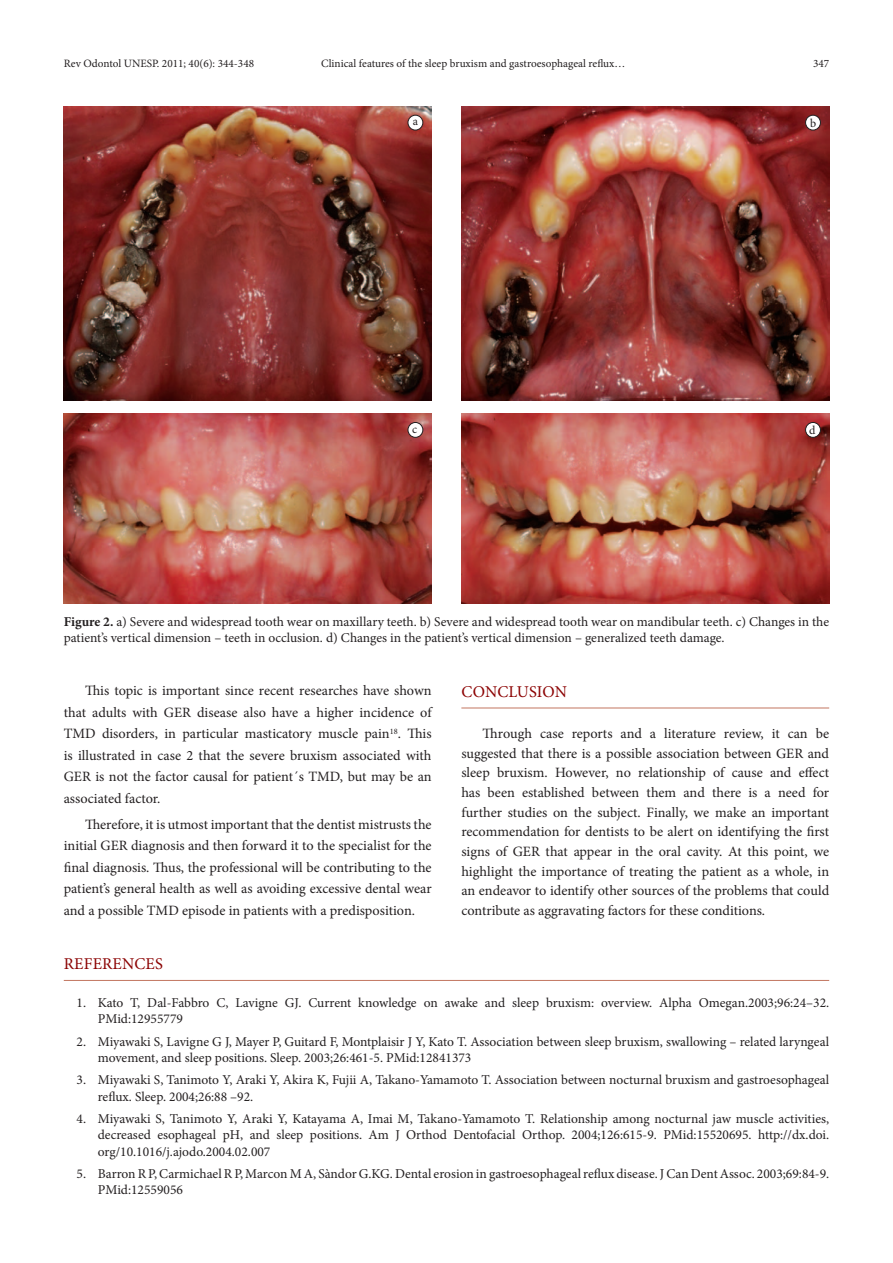
<style>
.page{position:relative;width:893px;height:1263px;background:#fff}
.page>*{position:absolute;margin:0;border:0;box-sizing:border-box;transform-origin:0 0}
.t1{font:16.5px "Minion Pro";letter-spacing:.01em;color:#8b0202}
.t2{font:14.25px/21.6px "Minion Pro";color:#231f20;text-align:justify}
.t3{font:13.5px/16.2px "Minion Pro";color:#231f20}
.t4{font:12px "Minion Pro";color:#231f20}
.t5{font:11.25px "Minion Pro";color:#231f20}
.s1{font-weight:700}
</style>
<div class="page">
<img style="left:64px;top:106px;width:368px;height:295px">
<div style="left:408px;top:115px;width:15px;height:15px;background:#fff;border-radius:50%"></div>
<div style="left:408px;top:115px;width:15px;height:15px;border:1px solid #231f20;border-radius:50%"></div>
<img style="left:461px;top:106px;width:368px;height:295px">
<div style="left:805px;top:115px;width:15px;height:15px;background:#fff;border-radius:50%"></div>
<div style="left:805px;top:115px;width:16px;height:15px;border:1px solid #231f20;border-radius:50%"></div>
<img style="left:64px;top:414px;width:368px;height:190px">
<div style="left:408px;top:422px;width:15px;height:15px;background:#fff;border-radius:50%"></div>
<div style="left:408px;top:422px;width:15px;height:16px;border:1px solid #231f20;border-radius:50%"></div>
<img style="left:461px;top:414px;width:368px;height:190px">
<div style="left:805px;top:422px;width:15px;height:15px;background:#fff;border-radius:50%"></div>
<div style="left:805px;top:422px;width:16px;height:16px;border:1px solid #231f20;border-radius:50%"></div>
<hr style="left:461px;top:708px;width:368px;height:1px;background:#c27660">
<hr style="left:64px;top:980px;width:765px;height:1px;background:#c27660">
<p class="t5" style="left:64px;top:56px;width:192px">Rev Odontol UNESP. 2011; 40(6): 344-348</p>
<p class="t5" style="left:321px;top:56px;width:306px">Clinical features of the sleep bruxism and gastroesophageal reflux…</p>
<p class="t5" style="left:813px;top:56px;width:18px">347</p>
<p class="t4" style="left:413px;top:114px;width:7px">a</p>
<p class="t4" style="left:810px;top:115px;width:8px">b</p>
<p class="t4" style="left:412px;top:421px;width:7px">c</p>
<p class="t4" style="left:809px;top:422px;width:8px">d</p>
<p class="t3" style="left:64px;top:614px;width:767px"><span class="s1">Figure 2.</span> a) Severe and widespread tooth wear on maxillary teeth. b) Severe and widespread tooth wear on mandibular teeth. c) Changes in the patient’s vertical dimension – teeth in occlusion. d) Changes in the patient’s vertical dimension – generalized teeth damage.</p>
<p class="t2" style="left:64px;top:680px;width:369px;text-indent:21px">This topic is important since recent researches have shown that adults with GER disease also have a higher incidence of TMD disorders, in particular masticatory muscle pain<sup>18</sup>. This is illustrated in case 2 that the severe bruxism associated with GER is not the factor causal for patient´s TMD, but may be an associated factor.</p>
<p class="t2" style="left:64px;top:813px;width:369px;text-indent:21px">Therefore, it is utmost important that the dentist mistrusts the initial GER diagnosis and then forward it to the specialist for the final diagnosis. Thus, the professional will be contributing to the patient’s general health as well as avoiding excessive dental wear and a possible TMD episode in patients with a predisposition.</p>
<p class="t1" style="left:461px;top:681px;width:107px">CONCLUSION</p>
<p class="t2" style="left:461px;top:724px;width:369px;line-height:19.6px;text-indent:21px">Through case reports and a literature review, it can be suggested that there is a possible association between GER and sleep bruxism. However, no relationship of cause and effect has been established between them and there is a need for further studies on the subject. Finally, we make an important recommendation for dentists to be alert on identifying the first signs of GER that appear in the oral cavity. At this point, we highlight the importance of treating the patient as a whole, in an endeavor to identify other sources of the problems that could contribute as aggravating factors for these conditions.</p>
<p class="t1" style="left:64px;top:953px;width:101px">REFERENCES</p>
<p class="t3" style="left:98px;top:994px;width:733px;text-indent:-21px">1. Kato T, Dal-Fabbro C, Lavigne GJ. Current knowledge on awake and sleep bruxism: overview. Alpha Omegan.2003;96:24–32.<br>PMid:12955779</p>
<p class="t3" style="left:98px;top:1033px;width:733px;text-indent:-21px">2. Miyawaki S, Lavigne G J, Mayer P, Guitard F, Montplaisir J Y, Kato T. Association between sleep bruxism, swallowing – related laryngeal movement, and sleep positions. Sleep. 2003;26:461-5. PMid:12841373</p>
<p class="t3" style="left:98px;top:1072px;width:733px;text-indent:-21px">3. Miyawaki S, Tanimoto Y, Araki Y, Akira K, Fujii A, Takano-Yamamoto T. Association between nocturnal bruxism and gastroesophageal reflux. Sleep. 2004;26:88 –92.</p>
<p class="t3" style="left:98px;top:1111px;width:733px;text-align:justify;text-indent:-21px">4. Miyawaki S, Tanimoto Y, Araki Y, Katayama A, Imai M, Takano-Yamamoto T. Relationship among nocturnal jaw muscle activities, decreased esophageal pH, and sleep positions. Am J Orthod Dentofacial Orthop. 2004;126:615-9. PMid:15520695. http://dx.doi. org/10.1016/j.ajodo.2004.02.007</p>
<p class="t3" style="left:98px;top:1166px;width:733px;text-indent:-21px">5. Barron R P, Carmichael R P, Marcon M A, Sàndor G.KG. Dental erosion in gastroesophageal reflux disease. J Can Dent Assoc. 2003;69:84‑9.<br>PMid:12559056</p>
</div>
